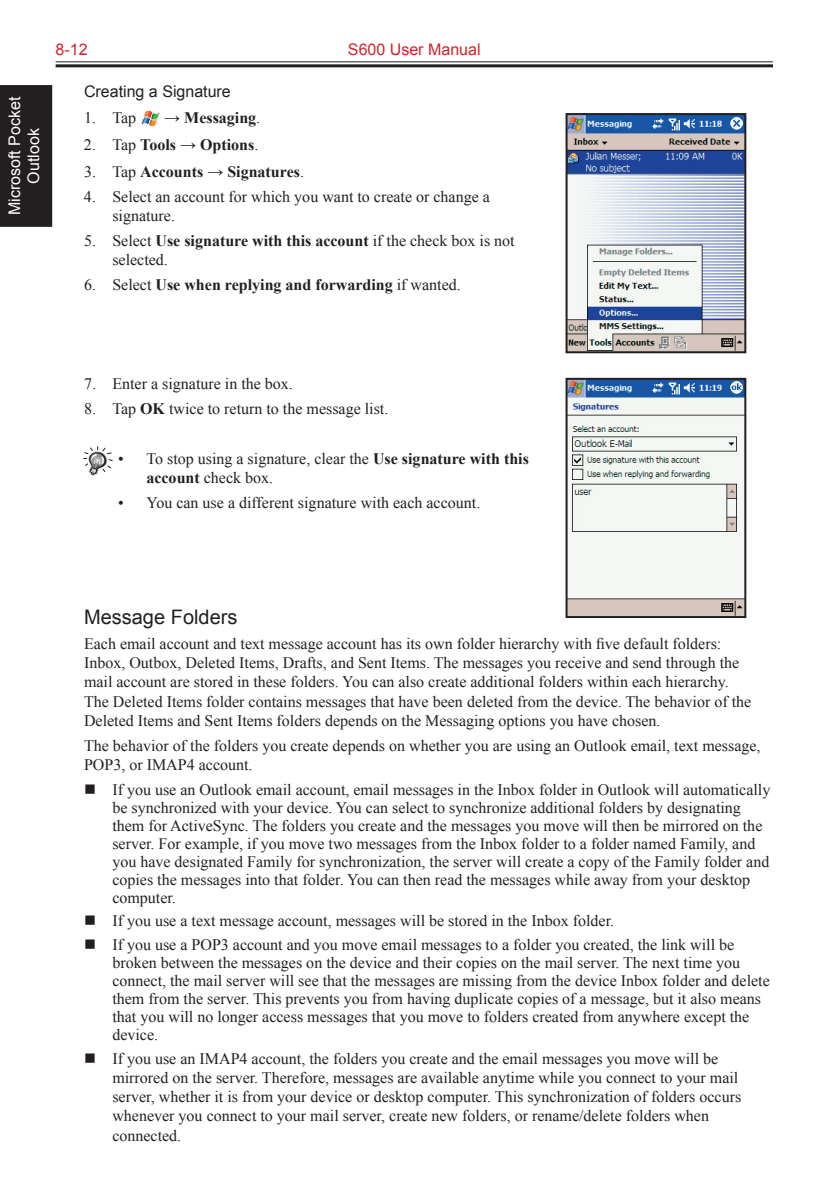
<style>
.page{position:relative;width:840px;height:1191px;background:#fff}
.page>*{position:absolute;margin:0;border:0;box-sizing:border-box;transform-origin:0 0}
.t1{font:20px "Arial";color:#231f20}
.t2{font:16px/19.2px "Times New Roman";color:#231f20}
.t3{font:700 16px "Times New Roman";color:#231f20}
.t4{font:16px/19.2px "Arial";color:#fff;text-align:center}
.t5{font:16px "Arial";color:#d1232a}
.t6{font:16px "Arial";color:#231f20}
.s1{font-weight:400}
.s2{font-weight:700}
</style>
<div class="page">
<hr style="left:56px;top:61px;width:716px;height:1px;background:#231f20">
<hr style="left:56px;top:64px;width:716px;height:3px;background:#231f20">
<div style="left:0;top:85px;width:52px;height:142px;background:#231f20"></div>
<img style="left:141px;top:110px;width:19px;height:17px">
<img style="left:84px;top:446px;width:28px;height:30px">
<img style="left:568px;top:381px;width:175px;height:234px">
<div style="left:565px;top:378px;width:181px;height:240px;border:2px solid #231f20"></div>
<img style="left:568px;top:116px;width:175px;height:234px">
<div style="left:565px;top:113px;width:181px;height:240px;border:2px solid #231f20"></div>
<p class="t4" style="left:5px;top:215px;width:120px;rotate:-90deg">Microsoft Pocket<br>Outlook</p>
<p class="t5" style="left:56px;top:39px;width:34px">8-12</p>
<p class="t5" style="left:348px;top:39px;width:134px">S600 User Manual</p>
<p class="t6" style="left:84px;top:81px;width:148px">Creating a Signature</p>
<p class="t2" style="left:84px;top:108px;width:54px">1. Tap</p>
<p class="t3" style="left:164px;top:107px;width:97px"><span class="s1">→</span> Messaging<span class="s1">.</span></p>
<p class="t3" style="left:84px;top:134px;width:176px"><span class="s1">2. Tap</span> Tools <span class="s1">→</span> Options<span class="s1">.</span></p>
<p class="t3" style="left:84px;top:160px;width:221px"><span class="s1">3. Tap</span> Accounts <span class="s1">→</span> Signatures<span class="s1">.</span></p>
<p class="t2" style="left:112px;top:186px;width:379px;text-indent:-28px">4. Select an account for which you want to create or change a signature.</p>
<p class="t2" style="left:112px;top:230px;width:403px;text-indent:-28px">5. Select <span class="s2">Use signature with this account</span> if the check box is not selected.</p>
<p class="t3" style="left:84px;top:273px;width:378px"><span class="s1">6. Select</span> Use when replying and forwarding <span class="s1">if wanted.</span></p>
<p class="t2" style="left:84px;top:374px;width:210px">7. Enter a signature in the box.</p>
<p class="t2" style="left:84px;top:399px;width:306px">8. Tap <span class="s2">OK</span> twice to return to the message list.</p>
<p class="t2" style="left:146px;top:449px;width:384px;text-indent:-28px">• To stop using a signature, clear the <span class="s2">Use signature with this account</span> check box.</p>
<p class="t2" style="left:118px;top:493px;width:363px">• You can use a different signature with each account.</p>
<p class="t1" style="left:84px;top:604px;width:155px">Message Folders</p>
<p class="t2" style="left:84px;top:633px;width:668px">Each email account and text message account has its own folder hierarchy with five default folders:<br>Inbox, Outbox, Deleted Items, Drafts, and Sent Items. The messages you receive and send through the mail account are stored in these folders. You can also create additional folders within each hierarchy.<br>The Deleted Items folder contains messages that have been deleted from the device. The behavior of the Deleted Items and Sent Items folders depends on the Messaging options you have chosen.</p>
<p class="t2" style="left:84px;top:735px;width:677px">The behavior of the folders you create depends on whether you are using an Outlook email, text message,<br>POP3, or IMAP4 account.</p>
<p class="t2" style="left:112px;top:780px;width:659px;line-height:18px;text-indent:-28px">■ If you use an Outlook email account, email messages in the Inbox folder in Outlook will automatically be synchronized with your device. You can select to synchronize additional folders by designating them for ActiveSync. The folders you create and the messages you move will then be mirrored on the server. For example, if you move two messages from the Inbox folder to a folder named Family, and you have designated Family for synchronization, the server will create a copy of the Family folder and copies the messages into that folder. You can then read the messages while away from your desktop computer.</p>
<p class="t2" style="left:84px;top:911px;width:531px">■ If you use a text message account, messages will be stored in the Inbox folder.</p>
<p class="t2" style="left:112px;top:935px;width:658px;line-height:18px;text-indent:-28px">■ If you use a POP3 account and you move email messages to a folder you created, the link will be broken between the messages on the device and their copies on the mail server. The next time you connect, the mail server will see that the messages are missing from the device Inbox folder and delete them from the server. This prevents you from having duplicate copies of a message, but it also means that you will no longer access messages that you move to folders created from anywhere except the device.</p>
<p class="t2" style="left:112px;top:1048px;width:630px;text-indent:-28px">■ If you use an IMAP4 account, the folders you create and the email messages you move will be mirrored on the server. Therefore, messages are available anytime while you connect to your mail server, whether it is from your device or desktop computer. This synchronization of folders occurs whenever you connect to your mail server, create new folders, or rename/delete folders when connected.</p>
</div>
